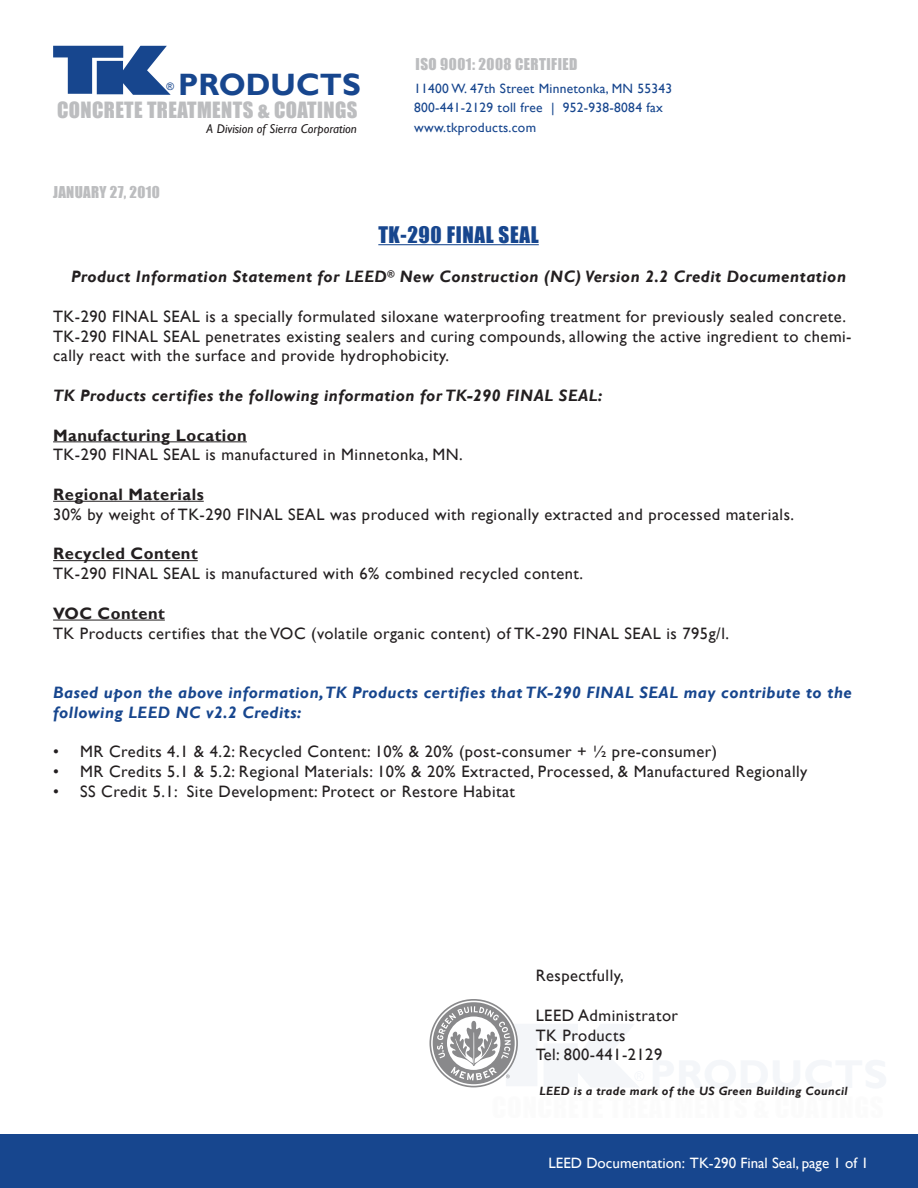
<style>
.page{position:relative;width:918px;height:1188px;background:#fff}
.page>*{position:absolute;margin:0;border:0;box-sizing:border-box;transform-origin:0 0}
.t1{font:700 30.9px "Gill Sans";color:#17468e}
.t2{font:21px "Impact";letter-spacing:.03em;color:#17468e}
.t3{font:20.55px "Impact";letter-spacing:.02em;color:#bcbdbf}
.t4{font:16.5px/19.8px "Gill Sans";letter-spacing:.03em;color:#231f20}
.t5{font:italic 700 16.5px "Gill Sans";letter-spacing:.03em;color:#231f20}
.t6{font:italic 700 16.5px/19.8px "Gill Sans";letter-spacing:.03em;color:#17468e}
.t7{font:700 16.5px "Gill Sans";letter-spacing:.03em;color:#231f20}
.t8{font:15px "Gill Sans";color:#fff}
.t9{font:15px "Impact";letter-spacing:.03em;color:#bcbdbf}
.t10{font:13.5px "Gill Sans";letter-spacing:.02em;color:#17468e}
.t11{font:italic 12.75px "Gill Sans";color:#231f20}
.t12{font:italic 700 12px "Gill Sans";letter-spacing:.03em;color:#231f20}
.t13{font:10.35px "Arial";color:#17468e}
</style>
<div class="page">
<svg style="left:53px;top:46px;width:118px;height:49px"></svg>
<div style="left:0;top:1134px;width:918px;height:54px;background:#17468e"></div>
<hr style="left:378px;top:244px;width:161px;height:1px;background:#17468e">
<hr style="left:53px;top:441px;width:194px;height:1px;background:#231f20">
<hr style="left:53px;top:501px;width:151px;height:1px;background:#231f20">
<hr style="left:53px;top:560px;width:145px;height:1px;background:#231f20">
<hr style="left:53px;top:620px;width:112px;height:1px;background:#231f20">
<svg style="left:429px;top:999px;width:209px;height:89px"></svg>
<p class="t13" style="left:167px;top:79px;width:9px">®</p>
<p class="t1" style="left:178px;top:66px;width:184px">PRODUCTS</p>
<p class="t3" style="left:57px;top:94px;width:302px">CONCRETE TREATMENTS &amp; COATINGS</p>
<p class="t11" style="left:207px;top:121px;width:152px">A Division of Sierra Corporation</p>
<p class="t9" style="left:53px;top:180px;width:108px">JANUARY 27, 2010</p>
<p class="t9" style="left:416px;top:53px;width:163px">ISO 9001: 2008 CERTIFIED</p>
<p class="t10" style="left:414px;top:80px;width:260px">11400 W. 47th Street Minnetonka, MN 55343</p>
<p class="t10" style="left:414px;top:100px;width:250px">800-441-2129 toll free | 952-938-8084 fax</p>
<p class="t10" style="left:414px;top:119px;width:124px">www.tkproducts.com</p>
<p class="t2" style="left:378px;top:218px;width:162px">TK-290 FINAL SEAL</p>
<p class="t5" style="left:71px;top:267px;width:777px">Product Information Statement for LEED<sup>®</sup> New Construction (NC) Version 2.2 Credit Documentation</p>
<p class="t4" style="left:53px;top:307px;width:800px">TK-290 FINAL SEAL is a specially formulated siloxane waterproofing treatment for previously sealed concrete.<br>TK-290 FINAL SEAL penetrates existing sealers and curing compounds, allowing the active ingredient to chemi&shy;cally react with the surface and provide hydrophobicity.</p>
<p class="t5" style="left:53px;top:386px;width:551px">TK Products certifies the following information for TK-290 FINAL SEAL:</p>
<p class="t7" style="left:53px;top:425px;width:195px">Manufacturing Location</p>
<p class="t4" style="left:53px;top:445px;width:411px">TK-290 FINAL SEAL is manufactured in Minnetonka, MN.</p>
<p class="t7" style="left:53px;top:485px;width:152px">Regional Materials</p>
<p class="t4" style="left:53px;top:505px;width:743px">30% by weight of TK-290 FINAL SEAL was produced with regionally extracted and processed materials.</p>
<p class="t7" style="left:53px;top:544px;width:146px">Recycled Content</p>
<p class="t4" style="left:53px;top:564px;width:531px">TK-290 FINAL SEAL is manufactured with 6% combined recycled content.</p>
<p class="t7" style="left:53px;top:603px;width:113px">VOC Content</p>
<p class="t4" style="left:53px;top:623px;width:677px">TK Products certifies that the VOC (volatile organic content) of TK-290 FINAL SEAL is 795g/l.</p>
<p class="t6" style="left:53px;top:683px;width:800px">Based upon the above information, TK Products certifies that TK-290 FINAL SEAL may contribute to the following LEED NC v2.2 Credits:</p>
<p class="t4" style="left:53px;top:742px;width:666px">• MR Credits 4.1 &amp; 4.2: Recycled Content: 10% &amp; 20% (post-consumer + ½ pre-consumer)</p>
<p class="t4" style="left:53px;top:762px;width:756px">• MR Credits 5.1 &amp; 5.2: Regional Materials: 10% &amp; 20% Extracted, Processed, &amp; Manufactured Regionally</p>
<p class="t4" style="left:53px;top:782px;width:464px">• SS Credit 5.1: Site Development: Protect or Restore Habitat</p>
<p class="t4" style="left:536px;top:966px;width:90px">Respectfully,</p>
<p class="t4" style="left:536px;top:1006px;width:144px">LEED Administrator</p>
<p class="t4" style="left:536px;top:1025px;width:91px">TK Products</p>
<p class="t4" style="left:536px;top:1045px;width:128px">Tel: 800-441-2129</p>
<p class="t12" style="left:539px;top:1084px;width:310px">LEED is a trade mark of the US Green Building Council</p>
<p class="t8" style="left:549px;top:1154px;width:322px">LEED Documentation: TK-290 Final Seal, page 1 of 1</p>
</div>
